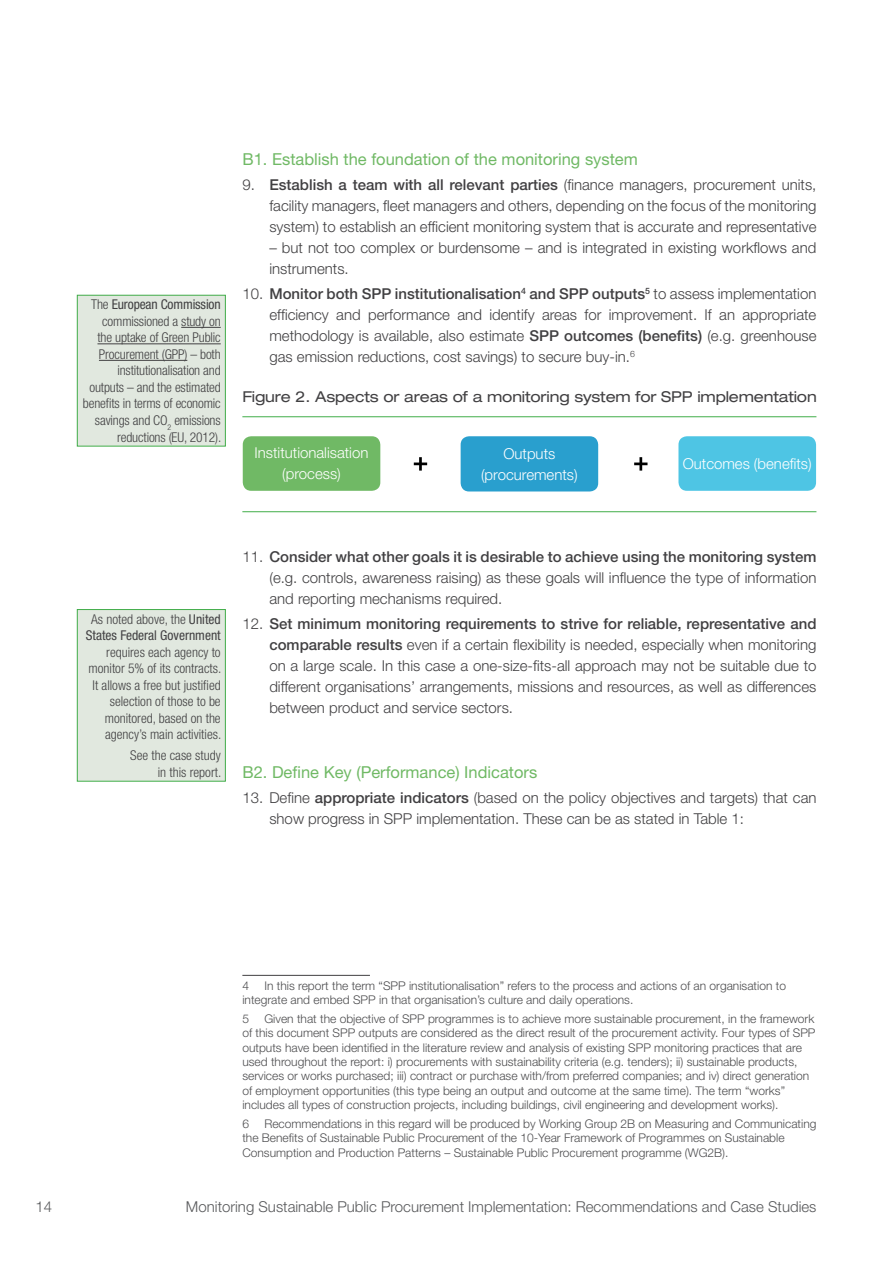
<style>
.page{position:relative;width:893px;height:1263px;background:#fff}
.page>*{position:absolute;margin:0;border:0;box-sizing:border-box;transform-origin:0 0}
.t1{font:16.5px "Helvetica Neue LT Pro";color:#70b965}
.t2{font:300 15px/21px "Helvetica Neue LT Pro";color:#414042;text-align:justify}
.t3{font:300 15px "Helvetica Neue LT Pro";color:#58595b}
.t4{font:300 15px/21px "Helvetica Neue LT Pro";color:#fff;text-align:center}
.t5{font:expanded 15px "Helvetica Neue LT Pro";letter-spacing:-.01em;color:#414042}
.t6{font:300 condensed 13.5px/16.5px "Helvetica Neue LT Pro";letter-spacing:-.01em;color:#414042;text-align:right}
.t7{font:condensed 13.5px/16.5px "Helvetica Neue LT Pro";color:#414042;text-align:center}
.t8{font:300 12px/14.4px "Helvetica Neue LT Pro";color:#4d4d4f}
.s1{font-weight:400}
.s2{font-weight:500}
.s3{font-weight:300}
</style>
<div class="page">
<hr style="left:242px;top:975px;width:128px;height:1px;background:#414042">
<div style="left:77px;top:295px;width:148px;height:151px;background:#e1e8df"></div>
<hr style="left:181px;top:327px;width:40px;height:1px;background:#414042">
<hr style="left:97px;top:343px;width:124px;height:1px;background:#414042">
<hr style="left:99px;top:360px;width:88px;height:1px;background:#414042">
<div style="left:77px;top:295px;width:149px;height:151px;border:1px solid #41ad49"></div>
<div style="left:77px;top:609px;width:148px;height:172px;background:#e1e8df"></div>
<div style="left:77px;top:609px;width:149px;height:172px;border:1px solid #41ad49"></div>
<div style="left:243px;top:436px;width:137px;height:55px;background:#70b965;border-radius:9px"></div>
<div style="left:461px;top:436px;width:137px;height:55px;background:#299fce;border-radius:9px"></div>
<div style="left:678px;top:436px;width:138px;height:55px;background:#4ec5e4;border-radius:9px"></div>
<svg style="left:414px;top:457px;width:13px;height:14px"></svg>
<svg style="left:634px;top:457px;width:13px;height:14px"></svg>
<hr style="left:242px;top:416px;width:574px;height:1px;background:#41ad49">
<hr style="left:242px;top:511px;width:574px;height:1px;background:#41ad49">
<p class="t6" style="left:83px;top:296px;width:140px">The <span class="s1">European Commission </span>commissioned a study on<br>the uptake of Green Public<br>Procurement (GPP) – both institutionalisation and outputs – and the estimated benefits in terms of economic savings and CO<sub>2</sub> emissions reductions (EU, 2012).</p>
<p class="t1" style="left:242px;top:149px;width:397px">B1. Establish the foundation of the monitoring system</p>
<p class="t2" style="left:269px;top:174px;width:549px;text-indent:-27px">9. <span class="s2">Establish a team with all relevant parties</span> (finance managers, procurement units, facility managers, fleet managers and others, depending on the focus of the monitoring system) to establish an efficient monitoring system that is accurate and representative</p>
<p class="t2" style="left:269px;top:237px;width:549px">– but not too complex or burdensome – and is integrated in existing workflows and instruments.</p>
<p class="t2" style="left:269px;top:283px;width:549px;text-indent:-27px">10. <span class="s2">Monitor both SPP institutionalisation</span><sup>4</sup> <span class="s2">and SPP outputs</span><sup>5</sup> to assess implementation efficiency and performance and identify areas for improvement. If an appropriate methodology is available, also estimate <span class="s2">SPP outcomes (benefits)</span> (e.g. greenhouse gas emission reductions, cost savings) to secure buy-in.<sup>6</sup></p>
<p class="t5" style="left:242px;top:388px;width:576px">Figure 2. Aspects or areas of a monitoring system for SPP implementation</p>
<p class="t4" style="left:255px;top:442px;width:115px">Institutionalisation (process)</p>
<p class="t4" style="left:481px;top:443px;width:98px">Outputs (procurements)</p>
<p class="t4" style="left:683px;top:453px;width:130px">Outcomes (benefits)</p>
<p class="t7" style="left:86px;top:611px;width:136px"><span class="s3">As noted above, the</span> United<br>States Federal Government</p>
<p class="t6" style="left:89px;top:644px;width:134px">requires each agency to monitor 5% of its contracts.<br>It allows a free but justified selection of those to be monitored, based on the agency’s main activities.</p>
<p class="t6" style="left:130px;top:747px;width:92px">See the case study in this report.</p>
<p class="t2" style="left:269px;top:546px;width:549px;text-indent:-27px">11. <span class="s2">Consider what other goals it is desirable to achieve using the monitoring system </span>(e.g. controls, awareness raising) as these goals will influence the type of information and reporting mechanisms required.</p>
<p class="t2" style="left:269px;top:613px;width:549px;text-indent:-27px">12. <span class="s2">Set minimum monitoring requirements to strive for reliable, representative and comparable results</span> even if a certain flexibility is needed, especially when monitoring on a large scale. In this case a one-size-fits-all approach may not be suitable due to different organisations’ arrangements, missions and resources, as well as differences between product and service sectors.</p>
<p class="t1" style="left:242px;top:762px;width:296px">B2. Define Key (Performance) Indicators</p>
<p class="t2" style="left:269px;top:787px;width:549px;text-indent:-27px">13. Define <span class="s2">appropriate indicators</span> (based on the policy objectives and targets) that can show progress in SPP implementation. These can be as stated in Table 1:</p>
<p class="t8" style="left:242px;top:978px;width:545px;text-indent:22px">In this report the term “SPP institutionalisation” refers to the process and actions of an organisation to integrate and embed SPP in that organisation’s culture and daily operations.</p>
<p class="t8" style="left:242px;top:1011px;width:8px">5</p>
<p class="t8" style="left:242px;top:978px;width:8px">4</p>
<p class="t8" style="left:242px;top:1011px;width:575px;text-indent:22px">Given that the objective of SPP programmes is to achieve more sustainable procurement, in the framework of this document SPP outputs are considered as the direct result of the procurement activity. Four types of SPP outputs have been identified in the literature review and analysis of existing SPP monitoring practices that are used throughout the report: i) procurements with sustainability criteria (e.g. tenders); ii) sustainable products, services or works purchased; iii) contract or purchase with/from preferred companies; and iv) direct generation of employment opportunities (this type being an output and outcome at the same time). The term “works” includes all types of construction projects, including buildings, civil engineering and development works).</p>
<p class="t8" style="left:242px;top:1116px;width:8px">6</p>
<p class="t8" style="left:242px;top:1116px;width:576px;text-indent:22px">Recommendations in this regard will be produced by Working Group 2B on Measuring and Communicating the Benefits of Sustainable Public Procurement of the 10-Year Framework of Programmes on Sustainable<br>Consumption and Production Patterns – Sustainable Public Procurement programme (WG2B).</p>
<p class="t3" style="left:35px;top:1197px;width:18px">14</p>
<p class="t3" style="left:186px;top:1197px;width:632px">Monitoring Sustainable Public Procurement Implementation: Recommendations and Case Studies</p>
</div>
